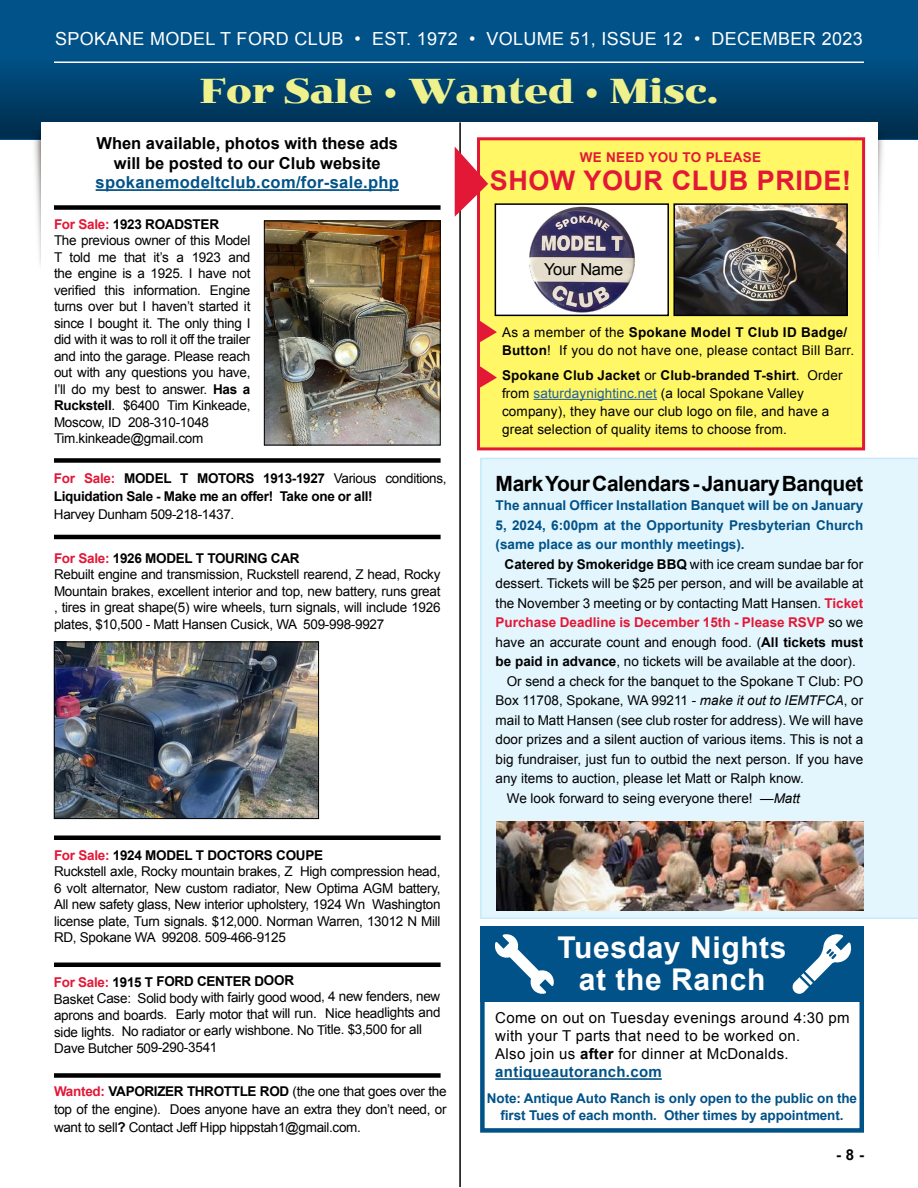
<style>
.page{position:relative;width:918px;height:1188px;background:#fff}
.page>*{position:absolute;margin:0;border:0;box-sizing:border-box;transform-origin:0 0}
.t1{font:700 36px "Jimbo";color:#eff18d}
.t2{font:700 30px/31.5px "Arial";letter-spacing:.02em;color:#fff;text-align:center}
.t3{font:700 27px "Arial";letter-spacing:.02em;color:#e31837}
.t4{font:700 21px "Arial";letter-spacing:-.02em;color:#000}
.t5{font:18px "Arial";letter-spacing:.02em;color:#fff}
.t6{font:700 16.5px/19.5px "Arial";color:#000;text-align:center}
.t7{font:700 16.5px "Arial";letter-spacing:.02em;color:#005288}
.t8{font:16.5px "Arial";letter-spacing:-.02em;color:#000}
.t9{font:15px/18px "Arial";letter-spacing:.02em;color:#000}
.t10{font:700 15px "Arial";color:#000}
.t11{font:13.5px/16.5px "Arial";letter-spacing:-.02em;color:#000}
.t12{font:13.5px "Arial";color:#000}
.t13{font:700 13.5px/19.5px "Arial";letter-spacing:-.01em;color:#005288;text-align:justify}
.t14{font:13.5px/18px "Arial";letter-spacing:.01em;color:#000}
.t15{font:700 13.5px/18px "Arial";letter-spacing:-.025em;color:#000}
.t16{font:13.5px/18px "Arial";letter-spacing:.02em;color:#000}
.t17{font:700 13.5px "Arial";color:#e31837}
.t18{font:700 13.5px "Arial";letter-spacing:.02em;color:#e31837}
.s1{font-weight:700;color:#e31837}
.s2{font-weight:700}
.s3{color:#e31837}
.s4{font-weight:400}
.s5{color:#215e9e}
.s6{font-weight:400;color:#000}
.s7{font-style:italic}
.s8{font-weight:700;color:#005288}
</style>
<div class="page">
<div style="left:0;top:0;width:918px;height:139px;background:#005288"></div>
<div style="left:0;top:53px;width:918px;height:85px;background:linear-gradient(to bottom,#0a5a8f,#002848)"></div>
<img style="left:19px;top:131px;width:22px;height:134px">
<img style="left:878px;top:131px;width:20px;height:112px">
<div style="left:41px;top:122px;width:837px;height:213px;background:#fff"></div>
<hr style="left:54px;top:62px;width:810px;height:1px;background:#fff">
<hr style="left:459px;top:122px;width:2px;height:1065px;background:#000">
<hr style="left:96px;top:189px;width:303px;height:2px;background:#005288">
<div style="left:54px;top:458px;width:387px;height:5px;background:#000"></div>
<hr style="left:54px;top:836px;width:387px;height:4px;background:#000">
<hr style="left:54px;top:963px;width:387px;height:4px;background:#000">
<div style="left:54px;top:1073px;width:387px;height:5px;background:#000"></div>
<img style="left:56px;top:644px;width:261px;height:173px">
<div style="left:54px;top:642px;width:265px;height:177px;border:1px solid #000"></div>
<div style="left:54px;top:205px;width:387px;height:5px;background:#000"></div>
<hr style="left:54px;top:535px;width:387px;height:4px;background:#000">
<img style="left:266px;top:223px;width:173px;height:220px">
<div style="left:264px;top:221px;width:177px;height:224px;border:1px solid #000"></div>
<div style="left:480px;top:458px;width:438px;height:461px;background:#e3f5fd"></div>
<img style="left:496px;top:822px;width:368px;height:89px">
<div style="left:480px;top:926px;width:384px;height:76px;background:#005288"></div>
<hr style="left:495px;top:1078px;width:167px;height:2px;background:#005288">
<div style="left:480px;top:927px;width:384px;height:206px;border:4px solid #005288"></div>
<svg style="left:495px;top:934px;width:59px;height:60px"></svg>
<svg style="left:792px;top:934px;width:60px;height:60px"></svg>
<div style="left:477px;top:137px;width:388px;height:313px;background:#fff766;border:3px solid #e31837"></div>
<hr style="left:534px;top:399px;width:123px;height:1px;background:#215e9e">
<svg style="left:455px;top:147px;width:33px;height:70px"></svg>
<div style="left:495px;top:204px;width:173px;height:111px;background:#fff"></div>
<img style="left:529px;top:206px;width:106px;height:107px">
<div style="left:495px;top:203px;width:174px;height:113px;border:2px solid #000"></div>
<img style="left:676px;top:206px;width:169px;height:107px">
<div style="left:673px;top:203px;width:175px;height:113px;border:2px solid #000"></div>
<svg style="left:478px;top:319px;width:19px;height:24px"></svg>
<svg style="left:478px;top:365px;width:19px;height:24px"></svg>
<h3 class="t5" style="left:55px;top:26px;width:809px">SPOKANE MODEL T FORD CLUB • EST. 1972 • VOLUME 51, ISSUE 12 • DECEMBER 2023</h3>
<h1 class="t1" style="left:200px;top:70px;width:520px">For Sale • Wanted • Misc.</h1>
<p class="t6" style="left:96px;top:134px;width:303px">When available, photos with these ads will be posted to our Club website</p>
<p class="t7" style="left:96px;top:172px;width:305px">spokanemodeltclub.com/for-sale.php</p>
<p class="t11" style="left:54px;top:216px;width:198px"><span class="s1">For Sale:</span> <span class="s2">1923 ROADSTER<br></span>The previous owner of this Model<br>T told me that it’s a 1923 and the engine is a 1925. I have not verified this information. Engine turns over but I haven’t started it since I bought it. The only thing I did with it was to roll it off the trailer and into the garage. Please reach out with any questions you have,<br>I’ll do my best to answer. <span class="s2">Has a<br>Ruckstell</span>. $6400 Tim Kinkeade,<br>Moscow, ID 208-310-1048<br>Tim.kinkeade@gmail.com</p>
<p class="t15" style="left:54px;top:469px;width:394px"><span class="s3">For Sale:</span> MODEL T MOTORS 1913-1927 <span class="s4">Various conditions,<br></span>Liquidation Sale - Make me an offer! Take one or all!</p>
<p class="t11" style="left:54px;top:506px;width:182px">Harvey Dunham 509-218-1437.</p>
<p class="t11" style="left:54px;top:550px;width:388px"><span class="s1">For Sale:</span> <span class="s2">1926 MODEL T TOURING CAR<br></span>Rebuilt engine and transmission, Ruckstell rearend, Z head, Rocky Mountain brakes, excellent interior and top, new battery, runs great , tires in great shape(5) wire wheels, turn signals, will include 1926 plates, $10,500 - Matt Hansen Cusick, WA 509-998-9927</p>
<p class="t11" style="left:54px;top:847px;width:388px"><span class="s1">For Sale:</span> <span class="s2">1924 MODEL T DOCTORS COUPE<br></span>Ruckstell axle, Rocky mountain brakes, Z High compression head, 6 volt alternator, New custom radiator, New Optima AGM battery, All new safety glass, New interior upholstery, 1924 Wn Washington license plate, Turn signals. $12,000. Norman Warren, 13012 N Mill RD, Spokane WA 99208. 509-466-9125</p>
<p class="t11" style="left:54px;top:973px;width:389px"><span class="s1">For Sale:</span> <span class="s2">1915 T FORD CENTER DOOR<br></span>Basket Case: Solid body with fairly good wood, 4 new fenders, new aprons and boards. Early motor that will run. Nice headlights and side lights. No radiator or early wishbone. No Title. $3,500 for all Dave Butcher 509-290-3541</p>
<p class="t11" style="left:54px;top:1082px;width:394px;line-height:18px;text-align:justify"><span class="s1">Wanted:</span> <span class="s2">VAPORIZER THROTTLE ROD</span> (the one that goes over the top of the engine). Does anyone have an extra they don’t need, or want to sell<span class="s2">?</span> Contact Jeff Hipp hippstah1@gmail.com.</p>
<p class="t18" style="left:580px;top:148px;width:183px">WE NEED YOU TO PLEASE</p>
<h3 class="t3" style="left:490px;top:163px;width:363px">SHOW YOUR CLUB PRIDE!</h3>
<p class="t8" style="left:544px;top:258px;width:81px">Your Name</p>
<p class="t16" style="left:502px;top:323px;width:354px">As a member of the <span class="s2">Spokane Model T Club ID Badge/<br>Button</span>! If you do not have one, please contact Bill Barr.</p>
<p class="t14" style="left:502px;top:366px;width:342px"><span class="s2">Spokane Club Jacket</span> or <span class="s2">Club-branded T-shirt</span>. Order from <span class="s5">saturdaynightinc.net</span> (a local Spokane Valley company), they have our club logo on file, and have a great selection of quality items to choose from.</p>
<h3 class="t4" style="left:496px;top:469px;width:369px">Mark Your Calendars - January Banquet</h3>
<p class="t13" style="left:496px;top:496px;width:369px">The annual Officer Installation Banquet will be on January 5, 2024, 6:00pm at the Opportunity Presbyterian Church (same place as our monthly meetings).</p>
<p class="t12" style="left:505px;top:555px;width:360px"><span class="s2">Catered by Smokeridge BBQ</span> with ice cream sundae bar for</p>
<p class="t12" style="left:496px;top:575px;width:369px">dessert. Tickets will be $25 per person, and will be available at</p>
<p class="t12" style="left:496px;top:594px;width:369px">the November 3 meeting or by contacting Matt Hansen. <span class="s1">Ticket</span></p>
<p class="t17" style="left:496px;top:614px;width:369px">Purchase Deadline is December 15th - Please RSVP <span class="s6">so we</span></p>
<p class="t12" style="left:496px;top:633px;width:369px">have an accurate count and enough food. (<span class="s2">All tickets must</span></p>
<p class="t12" style="left:496px;top:653px;width:362px"><span class="s2">be paid in advance</span>, no tickets will be available at the door).</p>
<p class="t12" style="left:507px;top:672px;width:358px">Or send a check for the banquet to the Spokane T Club: PO</p>
<p class="t12" style="left:496px;top:692px;width:369px">Box 11708, Spokane, WA 99211 - <span class="s7">make it out to IEMTFCA</span>, or</p>
<p class="t12" style="left:496px;top:711px;width:369px">mail to Matt Hansen (see club roster for address). We will have</p>
<p class="t12" style="left:496px;top:731px;width:369px">door prizes and a silent auction of various items. This is not a</p>
<p class="t12" style="left:496px;top:750px;width:369px">big fundraiser, just fun to outbid the next person. If you have</p>
<p class="t12" style="left:496px;top:770px;width:310px">any items to auction, please let Matt or Ralph know.</p>
<p class="t12" style="left:507px;top:789px;width:295px">We look forward to seing everyone there! <span class="s7">—Matt</span></p>
<h2 class="t2" style="left:558px;top:933px;width:230px">Tuesday Nights at the Ranch</h2>
<p class="t9" style="left:495px;top:1009px;width:356px">Come on out on Tuesday evenings around 4:30 pm with your T parts that need to be worked on.<br>Also join us <span class="s2">after</span> for dinner at McDonalds. <span class="s8">antiqueautoranch.com</span></p>
<p class="t13" style="left:487px;top:1091px;width:372px;line-height:16.5px;text-align:center">Note: Antique Auto Ranch is only open to the public on the first Tues of each month. Other times by appointment.</p>
<p class="t10" style="left:836px;top:1145px;width:29px">- 8 -</p>
</div>
